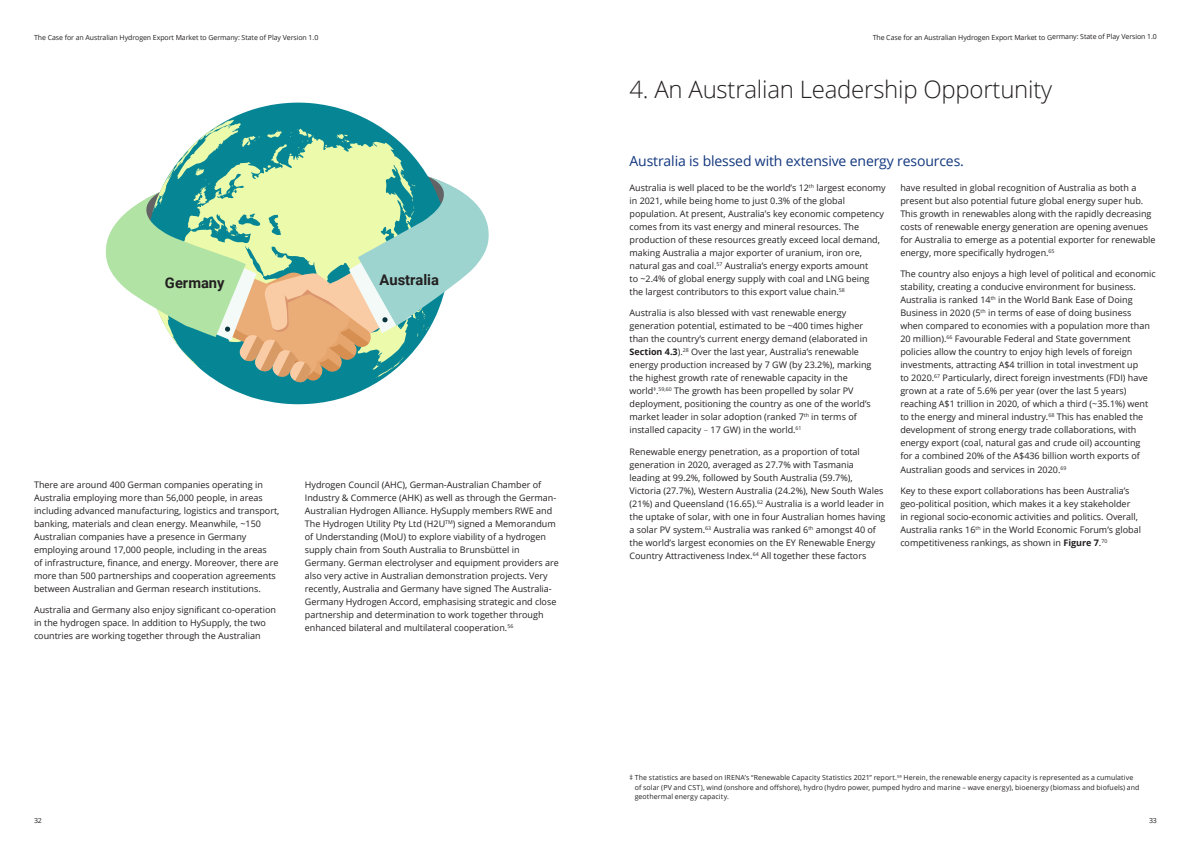
<style>
.page{position:relative;width:1191px;height:842px;background:#fff}
.page>*{position:absolute;margin:0;border:0;box-sizing:border-box;transform-origin:0 0}
.Story_heading_light{font:300 24px "Open Sans";letter-spacing:-.01em;color:#231f20}
.t1{font:700 14.7px "Roboto";color:#231f20}
.Intro_Text__14_18pt{font:14px "Open Sans";letter-spacing:-.01em;color:#11367e}
.Body_copy__9_13pt{font:9px/13px "Open Sans";color:#231f20}
.Footnote__7_9_5pt{font:7px/9.5px "Open Sans";letter-spacing:.01em;color:#231f20}
.Footnote__7_9_5pt-2{font:7px "Open Sans";letter-spacing:-.01em;color:#231f20}
.Footnote__7_9_5pt-3{font:7px "Open Sans";letter-spacing:-.015em;color:#231f20}
.s1{font-weight:700}
.s2{font-weight:300}
</style>
<div class="page">
<svg style="left:220px;top:103px;width:156px;height:301px;fill:#068695"></svg>
<svg style="left:106px;top:120px;width:383px;height:263px"></svg>
<p class="Footnote__7_9_5pt-2" style="left:34px;top:32px;width:286px">The Case for an Australian Hydrogen Export Market to Germany: State of Play Version 1.0</p>
<p class="Footnote__7_9_5pt-3" style="left:872px;top:32px;width:286px">The Case for an Australian Hydrogen Export Market to Germany: State of Play Version 1.0</p>
<p class="Story_heading_light" style="left:629px;top:73px;width:424px">4. An Australian Leadership Opportunity</p>
<h2 class="t1" style="left:165px;top:273px;width:61px">Germany</h2>
<h2 class="t1" style="left:379px;top:270px;width:61px">Australia</h2>
<p class="Body_copy__9_13pt" style="left:34px;top:478px;width:247px">There are around 400 German companies operating in Australia employing more than 56,000 people, in areas including advanced manufacturing, logistics and transport, banking, materials and clean energy. Meanwhile, ~150<br>Australian companies have a presence in Germany employing around 17,000 people, including in the areas<br>of infrastructure, finance, and energy. Moreover, there are more than 500 partnerships and cooperation agreements between Australian and German research institutions.</p>
<p class="Body_copy__9_13pt" style="left:34px;top:603px;width:243px">Australia and Germany also enjoy significant co-operation in the hydrogen space. In addition to HySupply, the two countries are working together through the Australian</p>
<p class="Body_copy__9_13pt" style="left:305px;top:478px;width:255px">Hydrogen Council (AHC), German-Australian Chamber of Industry &amp; Commerce (AHK) as well as through the German-Australian Hydrogen Alliance. HySupply members RWE and The Hydrogen Utility Pty Ltd (H2U<sup>TM</sup>) signed a Memorandum of Understanding (MoU) to explore viability of a hydrogen supply chain from South Australia to Brunsbüttel in Germany. German electrolyser and equipment providers are also very active in Australian demonstration projects. Very recently, Australia and Germany have signed The Australia-Germany Hydrogen Accord, emphasising strategic and close partnership and determination to work together through enhanced bilateral and multilateral cooperation.<sup>56</sup></p>
<p class="Intro_Text__14_18pt" style="left:629px;top:151px;width:336px">Australia is blessed with extensive energy resources.</p>
<p class="Body_copy__9_13pt" style="left:629px;top:181px;width:258px">Australia is well placed to be the world’s 12<sup>th</sup> largest economy in 2021, while being home to just 0.3% of the global population. At present, Australia’s key economic competency comes from its vast energy and mineral resources. The production of these resources greatly exceed local demand, making Australia a major exporter of uranium, iron ore, natural gas and coal.<sup>57</sup> Australia’s energy exports amount<br>to ~2.4% of global energy supply with coal and LNG being<br>the largest contributors to this export value chain.<sup>58</sup></p>
<p class="Body_copy__9_13pt" style="left:629px;top:306px;width:243px">Australia is also blessed with vast renewable energy generation potential, estimated to be ~400 times higher than the country’s current energy demand (elaborated in <span class="s1">Section 4.3</span>).<sup>28</sup> Over the last year, Australia’s renewable energy production increased by 7 GW (by 23.2%), marking the highest growth rate of renewable capacity in the world<sup>‡</sup>.<sup>59,60</sup> The growth has been propelled by solar PV deployment, positioning the country as one of the world’s market leader in solar adoption (ranked 7<sup>th</sup> in terms of installed capacity <span class="s2">–</span> 17 GW) in the world.<sup>61</sup></p>
<p class="Body_copy__9_13pt" style="left:629px;top:445px;width:257px">Renewable energy penetration, as a proportion of total generation in 2020, averaged as 27.7% with Tasmania leading at 99.2%, followed by South Australia (59.7%), Victoria (27.7%), Western Australia (24.2%), New South Wales (21%) and Queensland (16.65).<sup>62</sup> Australia is a world leader in the uptake of solar, with one in four Australian homes having a solar PV system.<sup>63</sup> Australia was ranked 6<sup>th</sup> amongst 40 of the world’s largest economies on the EY Renewable Energy Country Attractiveness Index.<sup>64</sup> All together these factors</p>
<p class="Body_copy__9_13pt" style="left:900px;top:181px;width:257px">have resulted in global recognition of Australia as both a present but also potential future global energy super hub.<br>This growth in renewables along with the rapidly decreasing costs of renewable energy generation are opening avenues for Australia to emerge as a potential exporter for renewable energy, more specifically hydrogen.<sup>65</sup></p>
<p class="Body_copy__9_13pt" style="left:900px;top:267px;width:257px">The country also enjoys a high level of political and economic stability, creating a conducive environment for business.<br>Australia is ranked 14<sup>th</sup> in the World Bank Ease of Doing Business in 2020 (5<sup>th</sup> in terms of ease of doing business when compared to economies with a population more than 20 million).<sup>66</sup> Favourable Federal and State government policies allow the country to enjoy high levels of foreign investments, attracting A$4 trillion in total investment up<br>to 2020.<sup>67</sup> Particularly, direct foreign investments (FDI) have grown at a rate of 5.6% per year (over the last 5 years) reaching A$1 trillion in 2020, of which a third (~35.1%) went to the energy and mineral industry.<sup>68</sup> This has enabled the development of strong energy trade collaborations, with energy export (coal, natural gas and crude oil) accounting<br>for a combined 20% of the A$436 billion worth exports of Australian goods and services in 2020.<sup>69</sup></p>
<p class="Body_copy__9_13pt" style="left:900px;top:484px;width:242px">Key to these export collaborations has been Australia’s geo-political position, which makes it a key stakeholder<br>in regional socio-economic activities and politics. Overall, Australia ranks 16<sup>th</sup> in the World Economic Forum’s global competitiveness rankings, as shown in <span class="s1">Figure 7</span>.<sup>70</sup></p>
<p class="Footnote__7_9_5pt" style="left:635px;top:773px;width:506px;text-indent:-5px">‡ The statistics are based on IRENA’s “Renewable Capacity Statistics 2021” report.<sup>59</sup> Herein, the renewable energy capacity is represented as a cumulative of solar (PV and CST), wind (onshore and offshore), hydro (hydro power, pumped hydro and marine – wave energy), bioenergy (biomass and biofuels) and geothermal energy capacity.</p>
<p class="Footnote__7_9_5pt" style="left:34px;top:816px;width:9px">32</p>
<p class="Footnote__7_9_5pt" style="left:1149px;top:816px;width:9px">33</p>
</div>
